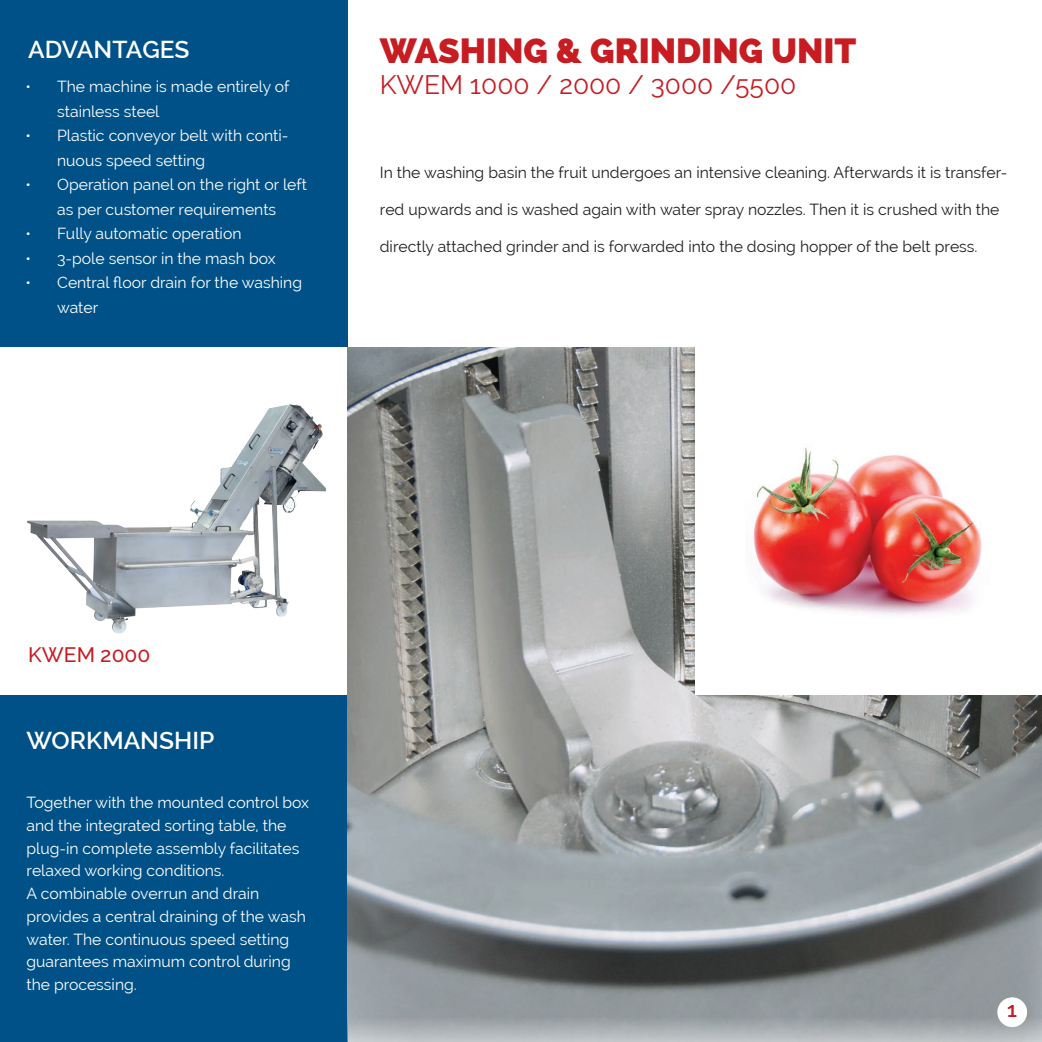
<style>
.page{position:relative;width:1042px;height:1042px;background:#fff}
.page>*{position:absolute;margin:0;border:0;box-sizing:border-box;transform-origin:0 0}
.t1{font:800 35px "Raleway";color:#c61c22}
.t2{font:26.25px "Raleway";color:#c61c22}
.t3{font:600 24.5px "Raleway";color:#fff}
.t4{font:500 21px "Raleway";color:#c61c22}
.t5{font:600 21px "Raleway";color:#c61c22}
.text{font:15.75px/22.8px "Raleway";color:#fff}
.text-2{font:15.75px "Raleway";color:#231f20}
</style>
<div class="page">
<div style="left:0;top:0;width:347px;height:1042px;background:#005187"></div>
<div style="left:0;top:347px;width:347px;height:347px;background:#fff"></div>
<img style="left:347px;top:347px;width:695px;height:695px">
<div style="left:695px;top:347px;width:347px;height:347px;background:#fff"></div>
<div style="left:997px;top:997px;width:30px;height:30px;background:#fff;border-radius:50%"></div>
<img style="left:753px;top:447px;width:229px;height:168px">
<img style="left:27px;top:390px;width:369px;height:252px">
<p class="t3" style="left:28px;top:35px;width:163px">ADVANTAGES</p>
<p class="text" style="left:57px;top:74px;width:234px;line-height:24.5px;text-indent:-32px">• The machine is made entirely of stainless steel</p>
<p class="text" style="left:57px;top:123px;width:233px;line-height:24.5px;text-indent:-32px">• Plastic conveyor belt with conti&shy;nuous speed setting</p>
<p class="text" style="left:26px;top:172px;width:283px;line-height:24.5px;text-align:center">• Operation panel on the right or left as per customer requirements</p>
<p class="text" style="left:26px;top:222px;width:217px">• Fully automatic operation</p>
<p class="text" style="left:26px;top:247px;width:252px">• 3-pole sensor in the mash box</p>
<p class="text" style="left:57px;top:270px;width:246px;line-height:24.5px;text-indent:-32px">• Central floor drain for the washing water</p>
<p class="t1" style="left:380px;top:30px;width:478px">WASHING &amp; GRINDING UNIT</p>
<p class="t2" style="left:380px;top:70px;width:418px">KWEM 1000 / 2000 / 3000 /5500</p>
<p class="text-2" style="left:380px;top:164px;width:629px">In the washing basin the fruit undergoes an intensive cleaning. Afterwards it is transfer-</p>
<p class="text-2" style="left:380px;top:200px;width:621px">red upwards and is washed again with water spray nozzles. Then it is crushed with the</p>
<p class="text-2" style="left:380px;top:237px;width:599px">directly attached grinder and is forwarded into the dosing hopper of the belt press.</p>
<p class="t4" style="left:28px;top:642px;width:124px">KWEM 2000</p>
<p class="t3" style="left:27px;top:726px;width:189px">WORKMANSHIP</p>
<p class="text" style="left:27px;top:791px;width:284px">Together with the mounted control box and the integrated sorting table, the plug-in complete assembly facilitates relaxed working conditions.<br>A combinable overrun and drain provides a central draining of the wash water. The continuous speed setting guarantees maximum control during the processing.</p>
<p class="t5" style="left:1007px;top:997px;width:11px">1</p>
</div>
